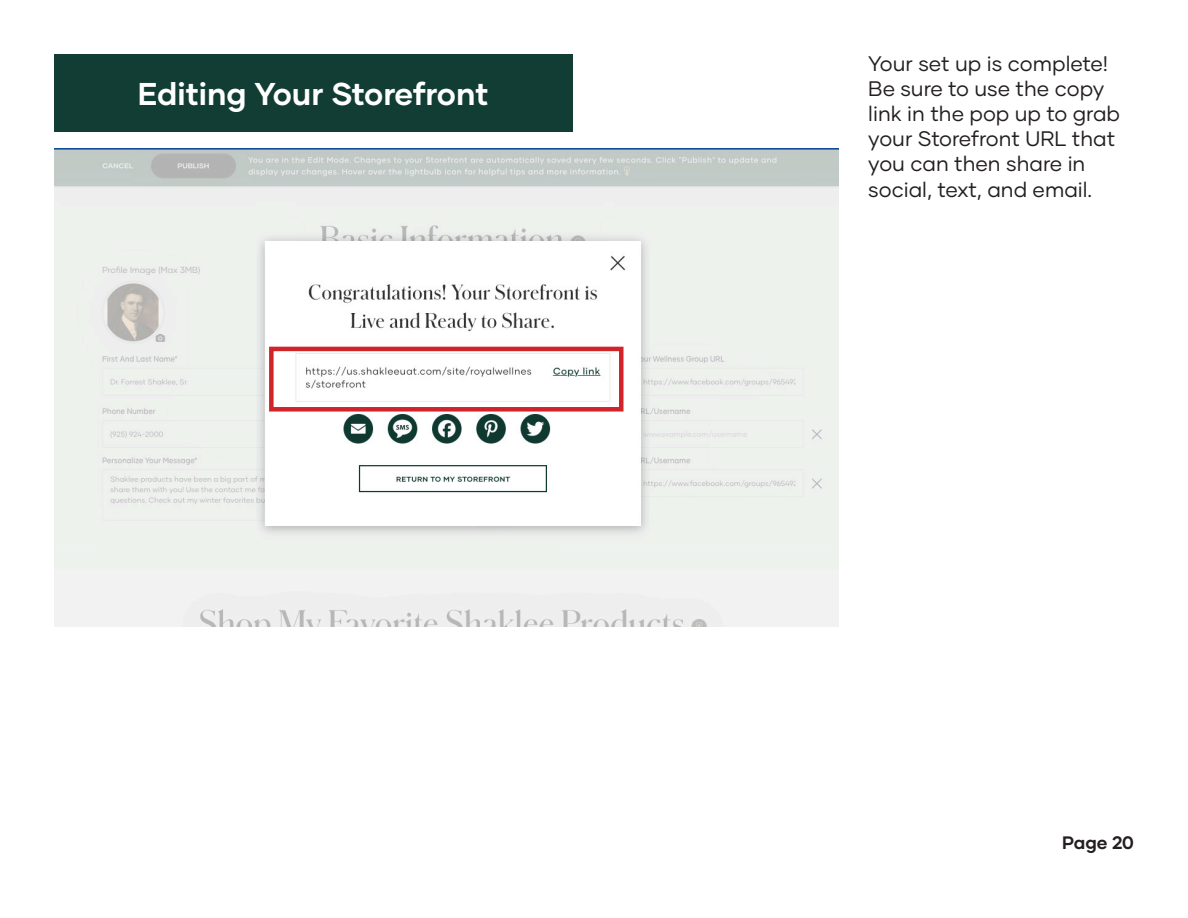
<style>
.page{position:relative;width:1188px;height:918px;background:#fff}
.page>*{position:absolute;margin:0;border:0;box-sizing:border-box;transform-origin:0 0}
.t1{font:700 31.5px "Gilmer";color:#fff}
.t2{font:21px/25.2px "Gilmer";color:#231f20}
.t3{font:700 18px "Gilmer";letter-spacing:-.01em;color:#231f20}
</style>
<div class="page">
<img style="left:54px;top:148px;width:785px;height:479px">
<div style="left:54px;top:54px;width:518px;height:78px;background:#113d34"></div>
<div style="left:269px;top:347px;width:355px;height:65px;border:4px solid #d1232a"></div>
<p class="t1" style="left:138px;top:74px;width:352px">Editing Your Storefront</p>
<p class="t2" style="left:868px;top:50px;width:253px">Your set up is complete!<br>Be sure to use the copy link in the pop up to grab your Storefront URL that you can then share in social, text, and email.</p>
<p class="t3" style="left:1062px;top:831px;width:73px">Page 20</p>
</div>
